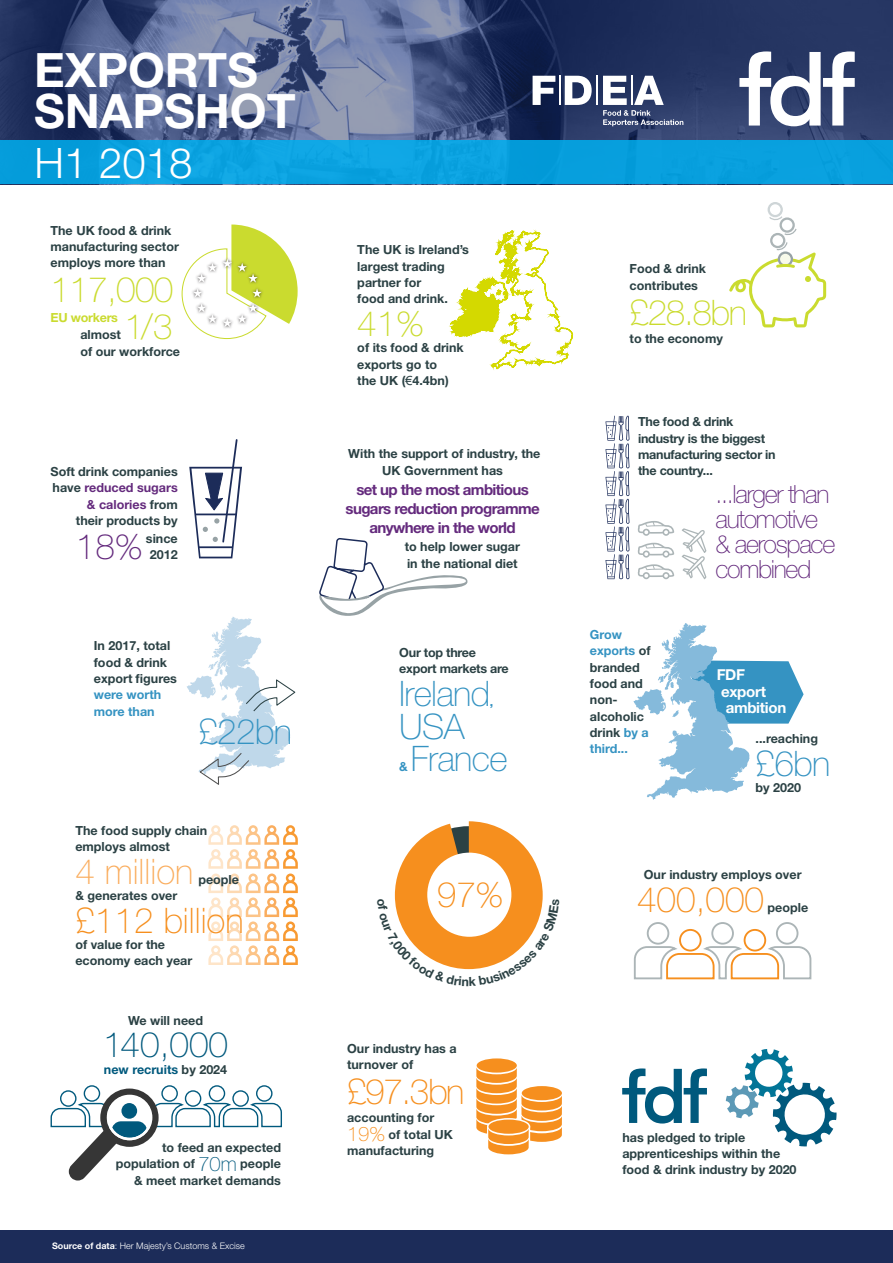
<style>
.page{position:relative;width:893px;height:1263px;background:#fff}
.page>*{position:absolute;margin:0;border:0;box-sizing:border-box;transform-origin:0 0}
.t1{font:700 47.4px/40.7px "Helvetica Neue";color:#fff}
.t2{font:300 42px "Helvetica Neue";color:#fff}
.Heading{font:100 35.25px "Helvetica Neue";color:#f68f1e}
.t3{font:100 35.25px "Helvetica Neue";letter-spacing:-.02em;color:#3593c2}
.Heading-2{font:100 35.25px "Helvetica Neue";letter-spacing:-.02em;color:#cadb2f}
.Heading-3{font:100 35.25px "Helvetica Neue";color:#faad5e}
.t4{font:100 35.25px "Helvetica Neue";color:#00597d}
.Heading-4{font:100 35.25px "Helvetica Neue";color:#642a7d}
.t5{font:100 25.2px/25.2px "Helvetica Neue";letter-spacing:-.05em;color:#642a7d}
.Heading-5{font:700 15.15px/18.9px "Helvetica Neue";letter-spacing:-.04em;color:#642a7d;text-align:center}
.t6{font:700 15.15px/16.4px "Helvetica Neue";letter-spacing:-.02em;color:#fff}
.Heading-6{font:700 12.6px/16.4px "Helvetica Neue";color:#2b4144}
.Heading-7{font:700 12.6px/16.4px "Helvetica Neue";letter-spacing:-.02em;color:#2b4144}
.t7{font:700 12.6px "Helvetica Neue";color:#00597d}
.Heading-8{font:700 12.6px "Helvetica Neue";letter-spacing:-.02em;color:#cadb2f}
.t8{font:700 12.6px "Helvetica Neue";color:#3593c2}
.t9{font:300 9px "Helvetica Neue";color:#fff}
.s1{color:#642a7d}
.s2{color:#3593c2}
.s3{font-family:"Arial";font-weight:400}
.s4{color:#2b4144}
.s5{font-weight:100;font-size:20.1px;color:#f68f1e}
.s6{font-weight:100;font-size:20.1px;color:#00597d}
.s7{font-weight:700}
</style>
<div class="page">
<div style="left:0;top:1230px;width:893px;height:33px;background:#1c2c59"></div>
<svg style="left:181px;top:224px;width:117px;height:116px"></svg>
<svg style="left:450px;top:230px;width:123px;height:140px"></svg>
<svg style="left:769px;top:215px;width:15px;height:6px"></svg>
<div style="left:779px;top:217px;width:16px;height:16px;border:2px solid #acb5b7;border-radius:50%"></div>
<div style="left:768px;top:202px;width:15px;height:15px;border:2px solid #ced5d7;border-radius:50%"></div>
<svg style="left:729px;top:227px;width:97px;height:100px"></svg>
<svg style="left:189px;top:439px;width:53px;height:119px"></svg>
<svg style="left:319px;top:538px;width:149px;height:78px"></svg>
<svg style="left:605px;top:416px;width:24px;height:163px"></svg>
<svg style="left:682px;top:528px;width:24px;height:51px"></svg>
<svg style="left:638px;top:564px;width:36px;height:15px"></svg>
<svg style="left:638px;top:543px;width:36px;height:15px"></svg>
<svg style="left:638px;top:521px;width:36px;height:15px"></svg>
<svg style="left:187px;top:617px;width:109px;height:168px"></svg>
<svg style="left:633px;top:623px;width:171px;height:177px"></svg>
<svg style="left:208px;top:825px;width:90px;height:140px"></svg>
<div style="left:776px;top:922px;width:22px;height:22px;border:2px solid #acb5b7;border-radius:50%"></div>
<div style="left:647px;top:922px;width:22px;height:22px;border:2px solid #acb5b7;border-radius:50%"></div>
<div style="left:679px;top:929px;width:23px;height:22px;border:2px solid #f68f1e;border-radius:50%"></div>
<div style="left:711px;top:922px;width:23px;height:22px;border:2px solid #acb5b7;border-radius:50%"></div>
<div style="left:744px;top:929px;width:22px;height:22px;border:2px solid #f68f1e;border-radius:50%"></div>
<svg style="left:633px;top:945px;width:179px;height:35px"></svg>
<div style="left:84px;top:1085px;width:16px;height:17px;border:1px solid #00597d;border-radius:50%"></div>
<div style="left:256px;top:1085px;width:17px;height:17px;border:1px solid #00597d;border-radius:50%"></div>
<div style="left:161px;top:1085px;width:17px;height:17px;border:1px solid #00597d;border-radius:50%"></div>
<div style="left:209px;top:1085px;width:16px;height:17px;border:1px solid #00597d;border-radius:50%"></div>
<svg style="left:50px;top:1088px;width:232px;height:92px"></svg>
<div style="left:107px;top:1095px;width:45px;height:45px;border:3px solid #fff;border-radius:50%"></div>
<svg style="left:622px;top:1068px;width:85px;height:55px"></svg>
<svg style="left:726px;top:1049px;width:111px;height:97px"></svg>
<div style="left:477px;top:1058px;width:40px;height:14px;background:#f68f1e;border-radius:50%"></div>
<svg style="left:476px;top:1067px;width:86px;height:88px"></svg>
<img style="left:0;top:0;width:893px;height:140px">
<div style="left:0;top:140px;width:893px;height:44px;background:#09a0de"></div>
<svg style="left:533px;top:76px;width:59px;height:29px"></svg>
<hr style="left:596px;top:76px;width:2px;height:29px;background:#fff">
<svg style="left:603px;top:76px;width:80px;height:50px"></svg>
<svg style="left:739px;top:51px;width:116px;height:75px"></svg>
<svg style="left:394px;top:821px;width:149px;height:149px"></svg>
<p class="t1" style="left:34px;top:49px;width:263px">EXPORTS<br>SNAPSHOT</p>
<p class="t2" style="left:34px;top:137px;width:160px">H1 2018</p>
<p class="Heading-6" style="left:51px;top:222px;width:130px">The UK food &amp; drink manufacturing sector employs more than</p>
<p class="Heading-2" style="left:51px;top:270px;width:124px">117,000</p>
<p class="Heading-8" style="left:51px;top:310px;width:69px">EU workers</p>
<p class="Heading-6" style="left:80px;top:326px;width:42px">almost</p>
<p class="Heading-2" style="left:125px;top:307px;width:50px">1/3</p>
<p class="Heading-6" style="left:80px;top:343px;width:101px">of our workforce</p>
<p class="Heading-6" style="left:51px;top:463px;width:129px;text-align:right">Soft drink companies have <span class="s1">reduced sugars &amp; calories</span> from<br>their products by</p>
<p class="Heading-4" style="left:76px;top:526px;width:68px">18%</p>
<p class="Heading-6" style="left:146px;top:530px;width:33px;text-align:center">since<br>2012</p>
<p class="Heading-6" style="left:94px;top:637px;width:85px">In 2017, total food &amp; drink export figures <span class="s2">were worth more than</span></p>
<p class="t3" style="left:198px;top:712px;width:95px">£22bn</p>
<p class="Heading-6" style="left:75px;top:822px;width:133px">The food supply chain employs almost</p>
<p class="Heading-3" style="left:75px;top:851px;width:120px">4 million</p>
<p class="Heading-6" style="left:198px;top:871px;width:42px">people</p>
<p class="Heading-6" style="left:75px;top:887px;width:103px">&amp; generates over</p>
<p class="Heading" style="left:75px;top:900px;width:170px">£112 billion</p>
<p class="Heading-6" style="left:75px;top:936px;width:119px">of value for the economy each year</p>
<p class="Heading-6" style="left:357px;top:241px;width:113px">The UK is Ireland’s largest trading partner for<br>food and drink.</p>
<p class="Heading-2" style="left:357px;top:303px;width:68px">41%</p>
<p class="Heading-6" style="left:357px;top:339px;width:108px">of its food &amp; drink exports go to<br>the UK (<span class="s3">€</span>4.4bn)</p>
<p class="Heading-6" style="left:348px;top:445px;width:194px;text-align:center">With the support of industry, the<br>UK Government has</p>
<p class="Heading-5" style="left:345px;top:480px;width:196px">set up the most ambitious sugars reduction programme anywhere in the world</p>
<p class="Heading-6" style="left:405px;top:538px;width:117px">to help lower sugar in the national diet</p>
<p class="Heading-7" style="left:399px;top:644px;width:111px">Our top three export markets are</p>
<p class="t3" style="left:399px;top:673px;width:93px">Ireland</p>
<p class="t8" style="left:490px;top:694px;width:5px">,</p>
<p class="t3" style="left:399px;top:706px;width:67px">USA</p>
<p class="t8" style="left:399px;top:759px;width:10px">&amp;</p>
<p class="t3" style="left:411px;top:739px;width:98px">France</p>
<p class="Heading" style="left:437px;top:875px;width:68px">97%</p>
<p class="Heading-6" style="left:630px;top:260px;width:78px">Food &amp; drink contributes</p>
<p class="Heading-2" style="left:630px;top:292px;width:119px">£28.8bn</p>
<p class="Heading-6" style="left:630px;top:330px;width:95px">to the economy</p>
<p class="Heading-7" style="left:638px;top:413px;width:139px">The food &amp; drink industry is the biggest manufacturing sector in the country...</p>
<p class="t5" style="left:715px;top:481px;width:122px">...larger than automotive &amp; aerospace combined</p>
<p class="Heading-6" style="left:590px;top:626px;width:62px"><span class="s2">Grow exports</span> of branded food and non&shy;alcoholic drink <span class="s2">by a third...</span></p>
<p class="t6" style="left:717px;top:666px;width:71px">FDF export ambition</p>
<p class="Heading-6" style="left:755px;top:730px;width:64px">...reaching</p>
<p class="t3" style="left:755px;top:743px;width:76px">£6bn</p>
<p class="Heading-6" style="left:755px;top:779px;width:47px">by 2020</p>
<p class="Heading-6" style="left:644px;top:866px;width:159px">Our industry employs over</p>
<p class="Heading" style="left:637px;top:879px;width:129px">400,000</p>
<p class="Heading-6" style="left:768px;top:899px;width:42px">people</p>
<p class="Heading-6" style="left:128px;top:1012px;width:77px">We will need</p>
<p class="t4" style="left:103px;top:1025px;width:127px">140,000</p>
<p class="t7" style="left:104px;top:1061px;width:125px">new recruits <span class="s4">by 2024</span></p>
<p class="Heading-6" style="left:347px;top:1039px;width:111px">Our industry has a turnover of</p>
<p class="Heading" style="left:347px;top:1071px;width:119px">£97.3bn</p>
<p class="Heading-6" style="left:347px;top:1109px;width:107px">accounting for<br><span class="s5">19%</span> of total UK manufacturing</p>
<p class="Heading-6" style="left:116px;top:1139px;width:167px;text-align:right">to feed an expected population of <span class="s6">70m</span> people &amp; meet market demands</p>
<p class="Heading-6" style="left:622px;top:1129px;width:176px">has pledged to triple apprenticeships within the food &amp; drink industry by 2020</p>
<p class="t9" style="left:52px;top:1240px;width:194px"><span class="s7">Source of data</span>: Her Majesty’s Customs &amp; Excise</p>
</div>
